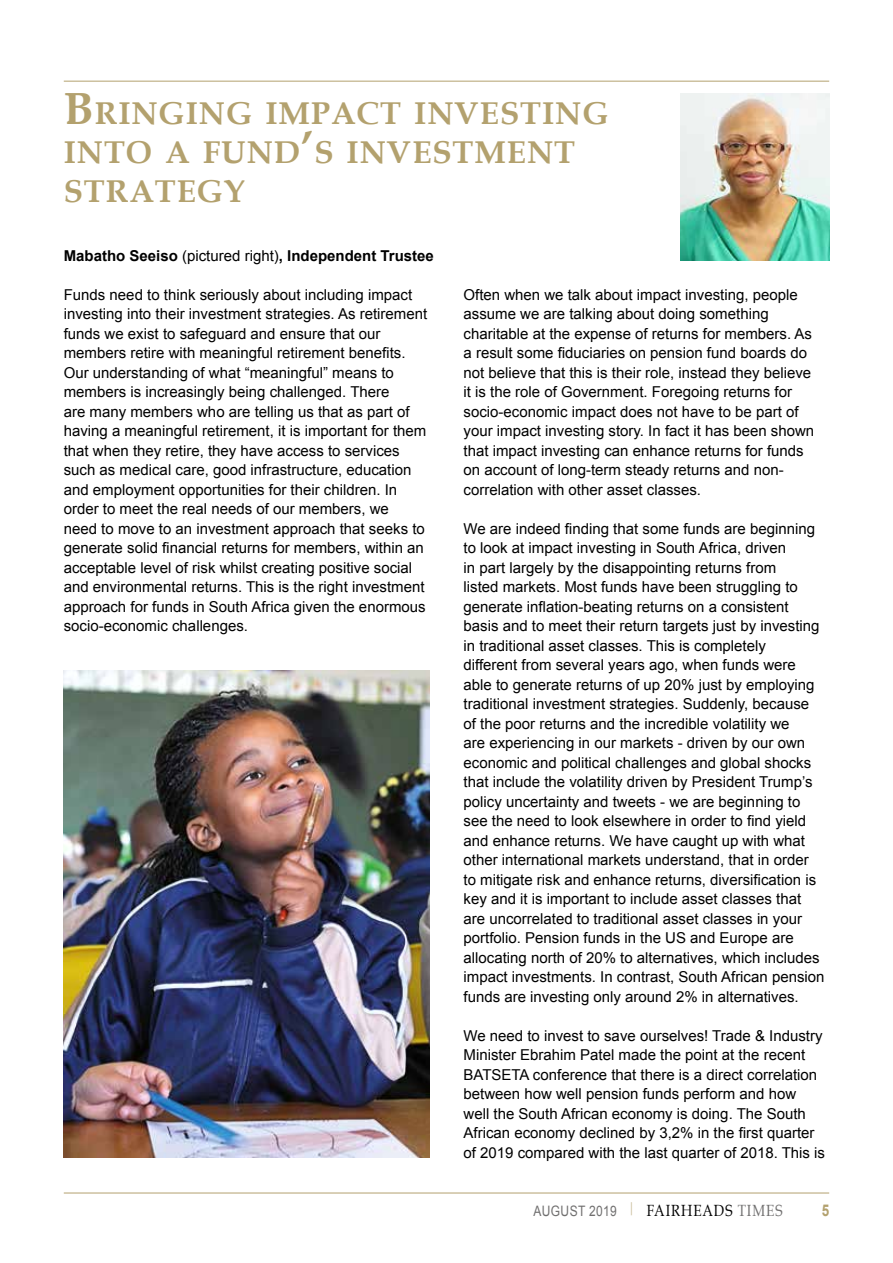
<style>
.page{position:relative;width:893px;height:1263px;background:#fff}
.page>*{position:absolute;margin:0;border:0;box-sizing:border-box;transform-origin:0 0}
.t1{font:700 31.5px/39px "Book Antiqua";letter-spacing:.03em;color:#b3a16e}
.t2{font:700 16.2px "Arial";color:#b3a16e;scale:.83 1}
.t3{font:15px/19.5px "Arial";color:#000}
.t4{font:700 15px "Arial";color:#000}
.t5{font:14.4px "Arial";letter-spacing:.03em;color:#706f6f;scale:.83 1}
.s1{font-size:45px}
.s2{font-weight:400}
.s3{font-family:"Book Antiqua";font-size:16.2px;color:#000}
.s4{font-family:"Book Antiqua";font-size:16.2px}
</style>
<div class="page">
<hr style="left:64px;top:81px;width:765px;height:1px;background:#b3a16e">
<hr style="left:64px;top:1193px;width:765px;height:1px;background:#b3a16e">
<img style="left:680px;top:93px;width:149px;height:168px">
<img style="left:64px;top:670px;width:365px;height:488px">
<h1 class="t1" style="left:64px;top:94px;width:546px"><span class="s1">B</span>RINGING IMPACT INVESTING<br>INTO A FUND<span class="s1">’</span>S INVESTMENT<br>STRATEGY</h1>
<p class="t4" style="left:64px;top:245px;width:372px">Mabatho Seeiso <span class="s2">(pictured right)</span>, Independent Trustee</p>
<p class="t3" style="left:64px;top:285px;width:365px">Funds need to think seriously about including impact investing into their investment strategies. As retirement funds we exist to safeguard and ensure that our members retire with meaningful retirement benefits.<br>Our understanding of what “meaningful” means to members is increasingly being challenged. There<br>are many members who are telling us that as part of having a meaningful retirement, it is important for them that when they retire, they have access to services such as medical care, good infrastructure, education and employment opportunities for their children. In order to meet the real needs of our members, we<br>need to move to an investment approach that seeks to generate solid financial returns for members, within an acceptable level of risk whilst creating positive social and environmental returns. This is the right investment approach for funds in South Africa given the enormous socio-economic challenges.</p>
<p class="t3" style="left:463px;top:285px;width:352px">Often when we talk about impact investing, people assume we are talking about doing something charitable at the expense of returns for members. As a result some fiduciaries on pension fund boards do not believe that this is their role, instead they believe it is the role of Government. Foregoing returns for socio-economic impact does not have to be part of your impact investing story. In fact it has been shown that impact investing can enhance returns for funds on account of long-term steady returns and non&shy;correlation with other asset classes.</p>
<p class="t3" style="left:463px;top:519px;width:363px">We are indeed finding that some funds are beginning to look at impact investing in South Africa, driven<br>in part largely by the disappointing returns from<br>listed markets. Most funds have been struggling to generate inflation-beating returns on a consistent basis and to meet their return targets just by investing in traditional asset classes. This is completely<br>different from several years ago, when funds were able to generate returns of up 20% just by employing traditional investment strategies. Suddenly, because of the poor returns and the incredible volatility we<br>are experiencing in our markets - driven by our own economic and political challenges and global shocks that include the volatility driven by President Trump’s policy uncertainty and tweets - we are beginning to see the need to look elsewhere in order to find yield and enhance returns. We have caught up with what other international markets understand, that in order to mitigate risk and enhance returns, diversification is key and it is important to include asset classes that are uncorrelated to traditional asset classes in your portfolio. Pension funds in the US and Europe are allocating north of 20% to alternatives, which includes impact investments. In contrast, South African pension funds are investing only around 2% in alternatives.</p>
<p class="t3" style="left:463px;top:1026px;width:363px">We need to invest to save ourselves! Trade &amp; Industry Minister Ebrahim Patel made the point at the recent BATSETA conference that there is a direct correlation between how well pension funds perform and how well the South African economy is doing. The South African economy declined by 3,2% in the first quarter of 2019 compared with the last quarter of 2018. This is</p>
<p class="t5" style="left:534px;top:1202px;width:301px">AUGUST 2019 <sup>│</sup> <span class="s3">FAIRHEADS</span> <span class="s4">TIMES</span></p>
<p class="t2" style="left:822px;top:1200px;width:11px">5</p>
</div>
